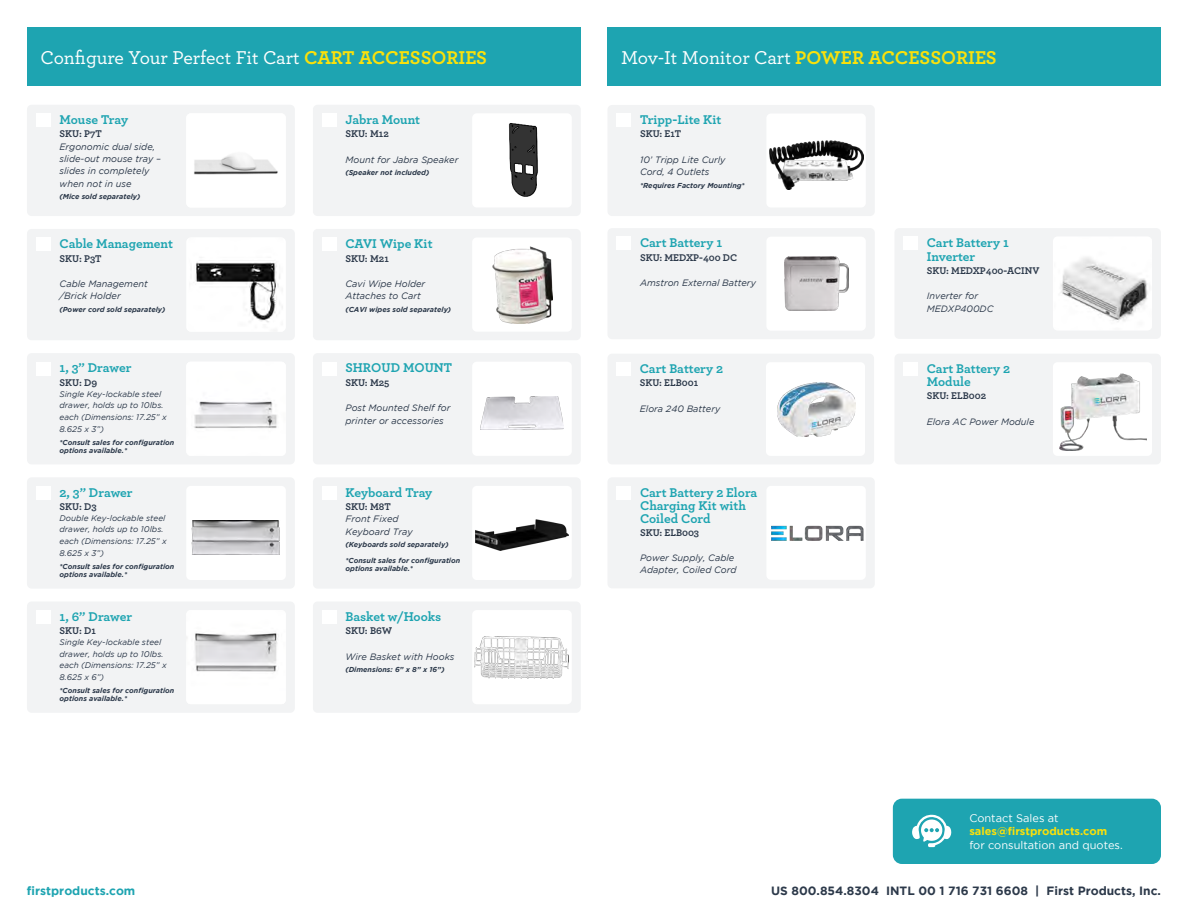
<style>
.page{position:relative;width:1188px;height:918px;background:#fff}
.page>*{position:absolute;margin:0;border:0;box-sizing:border-box;transform-origin:0 0}
.t1{font:500 19.5px "Archer";color:#fff}
.t2{font:700 13.35px/13.4px "Archer Pro";color:#1ea4b1}
.t3{font:700 12px "Gotham";color:#2c394a}
.t4{font:700 12px "Gotham";color:#1ea4b1}
.t5{font:10.95px/13.2px "Gotham";color:#fff}
.t6{font:700 10.2px "Archer Pro";color:#2c394a}
.t7{font:italic 9.3px/12.3px "Gotham";color:#2c394a}
.t8{font:italic 9.15px/12.3px "Gotham";color:#2c394a}
.t9{font:italic 8.25px/11.2px "Gotham";color:#2c394a}
.t10{font:italic 700 7.2px/8.2px "Gotham";color:#2c394a}
.s1{font-weight:700;color:#fae10b}
</style>
<div class="page">
<div style="left:27px;top:27px;width:553px;height:59px;background:#1ea4b1"></div>
<div style="left:608px;top:27px;width:553px;height:59px;background:#1ea4b1"></div>
<div style="left:27px;top:105px;width:268px;height:111px;background:#f2f3f4;border-radius:5px"></div>
<img style="left:186px;top:113px;width:100px;height:94px">
<div style="left:36px;top:113px;width:15px;height:14px;background:#fff"></div>
<div style="left:313px;top:229px;width:268px;height:111px;background:#f2f3f4;border-radius:5px"></div>
<div style="left:472px;top:237px;width:100px;height:95px;background:#fff;border-radius:5px"></div>
<img style="left:492px;top:246px;width:60px;height:77px">
<div style="left:322px;top:237px;width:14px;height:14px;background:#fff"></div>
<div style="left:27px;top:229px;width:268px;height:111px;background:#f2f3f4;border-radius:5px"></div>
<div style="left:186px;top:237px;width:100px;height:95px;background:#fff;border-radius:5px"></div>
<img style="left:195px;top:260px;width:88px;height:63px">
<div style="left:36px;top:237px;width:15px;height:14px;background:#fff"></div>
<div style="left:313px;top:105px;width:268px;height:111px;background:#f2f3f4;border-radius:5px"></div>
<div style="left:472px;top:113px;width:100px;height:94px;background:#fff;border-radius:5px"></div>
<img style="left:509px;top:123px;width:29px;height:74px">
<div style="left:322px;top:113px;width:14px;height:14px;background:#fff"></div>
<div style="left:313px;top:353px;width:268px;height:111px;background:#f2f3f4;border-radius:5px"></div>
<div style="left:472px;top:362px;width:100px;height:94px;background:#fff;border-radius:5px"></div>
<img style="left:480px;top:397px;width:84px;height:33px">
<div style="left:322px;top:362px;width:14px;height:13px;background:#fff"></div>
<div style="left:313px;top:477px;width:268px;height:112px;background:#f2f3f4;border-radius:5px"></div>
<div style="left:472px;top:486px;width:100px;height:94px;background:#fff;border-radius:5px"></div>
<img style="left:476px;top:519px;width:92px;height:32px">
<div style="left:322px;top:486px;width:14px;height:14px;background:#fff"></div>
<div style="left:313px;top:602px;width:268px;height:111px;background:#f2f3f4;border-radius:5px"></div>
<div style="left:472px;top:610px;width:100px;height:94px;background:#fff;border-radius:5px"></div>
<img style="left:475px;top:636px;width:93px;height:42px">
<div style="left:322px;top:610px;width:14px;height:14px;background:#fff"></div>
<div style="left:27px;top:353px;width:268px;height:111px;background:#f2f3f4;border-radius:5px"></div>
<img style="left:186px;top:362px;width:100px;height:94px">
<div style="left:36px;top:362px;width:15px;height:13px;background:#fff"></div>
<div style="left:27px;top:477px;width:268px;height:112px;background:#f2f3f4;border-radius:5px"></div>
<div style="left:186px;top:486px;width:100px;height:94px;background:#fff;border-radius:5px"></div>
<img style="left:192px;top:520px;width:88px;height:35px">
<div style="left:36px;top:486px;width:15px;height:14px;background:#fff"></div>
<div style="left:27px;top:602px;width:268px;height:111px;background:#f2f3f4;border-radius:5px"></div>
<img style="left:186px;top:610px;width:100px;height:94px">
<div style="left:36px;top:610px;width:15px;height:14px;background:#fff"></div>
<div style="left:893px;top:799px;width:268px;height:65px;background:#1ea4b1;border-radius:9px"></div>
<svg style="left:912px;top:814px;width:40px;height:33px"></svg>
<div style="left:607px;top:354px;width:267px;height:110px;background:#f2f3f4;border-radius:5px"></div>
<div style="left:766px;top:362px;width:99px;height:94px;background:#fff;border-radius:5px"></div>
<img style="left:777px;top:382px;width:79px;height:54px">
<div style="left:616px;top:362px;width:15px;height:14px;background:#fff"></div>
<div style="left:608px;top:105px;width:267px;height:111px;background:#f2f3f4;border-radius:5px"></div>
<div style="left:766px;top:114px;width:100px;height:94px;background:#fff;border-radius:5px"></div>
<img style="left:769px;top:141px;width:94px;height:48px">
<div style="left:617px;top:114px;width:14px;height:13px;background:#fff"></div>
<div style="left:894px;top:354px;width:267px;height:110px;background:#f2f3f4;border-radius:5px"></div>
<div style="left:1053px;top:362px;width:99px;height:94px;background:#fff;border-radius:5px"></div>
<img style="left:1060px;top:373px;width:86px;height:78px">
<div style="left:903px;top:362px;width:15px;height:14px;background:#fff"></div>
<div style="left:894px;top:228px;width:267px;height:111px;background:#f2f3f4;border-radius:5px"></div>
<div style="left:903px;top:237px;width:15px;height:13px;background:#fff"></div>
<img style="left:1054px;top:237px;width:98px;height:93px">
<div style="left:608px;top:228px;width:267px;height:111px;background:#f2f3f4;border-radius:5px"></div>
<div style="left:617px;top:237px;width:14px;height:13px;background:#fff"></div>
<div style="left:766px;top:237px;width:100px;height:94px;background:#fff;border-radius:5px"></div>
<img style="left:784px;top:256px;width:64px;height:55px">
<div style="left:608px;top:477px;width:267px;height:111px;background:#f2f3f4;border-radius:5px"></div>
<div style="left:617px;top:486px;width:14px;height:14px;background:#fff"></div>
<div style="left:766px;top:486px;width:100px;height:94px;background:#fff;border-radius:5px"></div>
<img style="left:771px;top:525px;width:93px;height:16px">
<p class="t1" style="left:40px;top:43px;width:448px">Configure Your Perfect Fit Cart <span class="s1">CART ACCESSORIES</span></p>
<p class="t1" style="left:621px;top:43px;width:377px">Mov-It Monitor Cart <span class="s1">POWER ACCESSORIES</span></p>
<p class="t2" style="left:60px;top:112px;width:70px">Mouse Tray</p>
<p class="t6" style="left:60px;top:126px;width:44px">SKU: P7T</p>
<p class="t7" style="left:60px;top:140px;width:103px">Ergonomic dual side, slide-out mouse tray – slides in completely when not in use</p>
<p class="t10" style="left:60px;top:192px;width:82px">(Mice sold separately)</p>
<p class="t2" style="left:60px;top:236px;width:115px">Cable Management</p>
<p class="t6" style="left:60px;top:250px;width:43px">SKU: P3T</p>
<p class="t7" style="left:60px;top:278px;width:90px">Cable Management /Brick Holder</p>
<p class="t10" style="left:60px;top:305px;width:107px">(Power cord sold separately)</p>
<p class="t2" style="left:60px;top:360px;width:73px">1, 3” Drawer</p>
<p class="t6" style="left:60px;top:374px;width:39px">SKU: D9</p>
<p class="t9" style="left:60px;top:388px;width:109px">Single Key-lockable steel drawer, holds up to 10lbs. each (Dimensions: 17.25” x</p>
<p class="t9" style="left:60px;top:423px;width:46px">8.625 x 3”)</p>
<p class="t10" style="left:60px;top:438px;width:116px">*Consult sales for configuration options available.*</p>
<p class="t2" style="left:60px;top:485px;width:75px">2, 3” Drawer</p>
<p class="t6" style="left:60px;top:498px;width:38px">SKU: D3</p>
<p class="t9" style="left:60px;top:513px;width:109px">Double Key-lockable steel drawer, holds up to 10lbs. each (Dimensions: 17.25” x</p>
<p class="t9" style="left:60px;top:548px;width:46px">8.625 x 3”)</p>
<p class="t10" style="left:60px;top:562px;width:116px">*Consult sales for configuration options available.*</p>
<p class="t2" style="left:60px;top:609px;width:74px">1, 6” Drawer</p>
<p class="t6" style="left:60px;top:623px;width:38px">SKU: D1</p>
<p class="t9" style="left:60px;top:637px;width:109px">Single Key-lockable steel drawer, holds up to 10lbs. each (Dimensions: 17.25” x</p>
<p class="t9" style="left:60px;top:672px;width:46px">8.625 x 6”)</p>
<p class="t10" style="left:60px;top:686px;width:116px">*Consult sales for configuration options available.*</p>
<p class="t2" style="left:346px;top:112px;width:76px">Jabra Mount</p>
<p class="t6" style="left:346px;top:126px;width:45px">SKU: M12</p>
<p class="t7" style="left:346px;top:154px;width:114px">Mount for Jabra Speaker</p>
<p class="t10" style="left:346px;top:169px;width:85px">(Speaker not included)</p>
<p class="t2" style="left:346px;top:236px;width:89px">CAVI Wipe Kit</p>
<p class="t6" style="left:346px;top:250px;width:45px">SKU: M21</p>
<p class="t7" style="left:346px;top:278px;width:81px">Cavi Wipe Holder<br>Attaches to Cart</p>
<p class="t10" style="left:346px;top:305px;width:107px">(CAVI wipes sold separately)</p>
<p class="t2" style="left:346px;top:360px;width:108px">SHROUD MOUNT</p>
<p class="t6" style="left:346px;top:374px;width:46px">SKU: M25</p>
<p class="t7" style="left:346px;top:402px;width:107px">Post Mounted Shelf for printer or accessories</p>
<p class="t2" style="left:346px;top:485px;width:88px">Keyboard Tray</p>
<p class="t6" style="left:346px;top:498px;width:47px">SKU: M8T</p>
<p class="t7" style="left:346px;top:513px;width:69px">Front Fixed<br>Keyboard Tray</p>
<p class="t10" style="left:346px;top:540px;width:105px">(Keyboards sold separately)</p>
<p class="t10" style="left:346px;top:556px;width:116px">*Consult sales for configuration options available.*</p>
<p class="t2" style="left:346px;top:609px;width:97px">Basket w/Hooks</p>
<p class="t6" style="left:346px;top:623px;width:48px">SKU: B6W</p>
<p class="t7" style="left:346px;top:650px;width:111px">Wire Basket with Hooks</p>
<p class="t10" style="left:346px;top:665px;width:101px">(Dimensions: 6” x 8” x 16”)</p>
<p class="t2" style="left:640px;top:112px;width:83px">Tripp-Lite Kit</p>
<p class="t6" style="left:640px;top:126px;width:43px">SKU: E1T</p>
<p class="t8" style="left:640px;top:154px;width:87px">10’ Tripp Lite Curly<br>Cord, 4 Outlets</p>
<p class="t10" style="left:640px;top:181px;width:106px">*Requires Factory Mounting*</p>
<p class="t2" style="left:640px;top:235px;width:84px">Cart Battery 1</p>
<p class="t6" style="left:640px;top:249px;width:99px">SKU: MEDXP-400 DC</p>
<p class="t8" style="left:640px;top:277px;width:117px">Amstron External Battery</p>
<p class="t2" style="left:640px;top:361px;width:85px">Cart Battery 2</p>
<p class="t6" style="left:640px;top:375px;width:60px">SKU: ELB001</p>
<p class="t8" style="left:640px;top:402px;width:82px">Elora 240 Battery</p>
<p class="t2" style="left:640px;top:485px;width:119px">Cart Battery 2 Elora<br>Charging Kit with<br>Coiled Cord</p>
<p class="t6" style="left:640px;top:525px;width:61px">SKU: ELB003</p>
<p class="t8" style="left:640px;top:552px;width:98px">Power Supply, Cable<br>Adapter, Coiled Cord</p>
<p class="t2" style="left:927px;top:235px;width:83px">Cart Battery 1<br>Inverter</p>
<p class="t6" style="left:927px;top:262px;width:114px">SKU: MEDXP400-ACINV</p>
<p class="t8" style="left:927px;top:290px;width:68px">Inverter for<br>MEDXP400DC</p>
<p class="t2" style="left:927px;top:361px;width:85px">Cart Battery 2<br>Module</p>
<p class="t6" style="left:927px;top:388px;width:61px">SKU: ELB002</p>
<p class="t8" style="left:927px;top:416px;width:109px">Elora AC Power Module</p>
<p class="t5" style="left:969px;top:811px;width:155px">Contact Sales at <span class="s1">sales@firstproducts.com </span>for consultation and quotes.</p>
<h3 class="t4" style="left:27px;top:884px;width:110px">firstproducts.com</h3>
<h3 class="t3" style="left:771px;top:884px;width:391px">US 800.854.8304 INTL 00 1 716 731 6608 | First Products, Inc.</h3>
</div>
